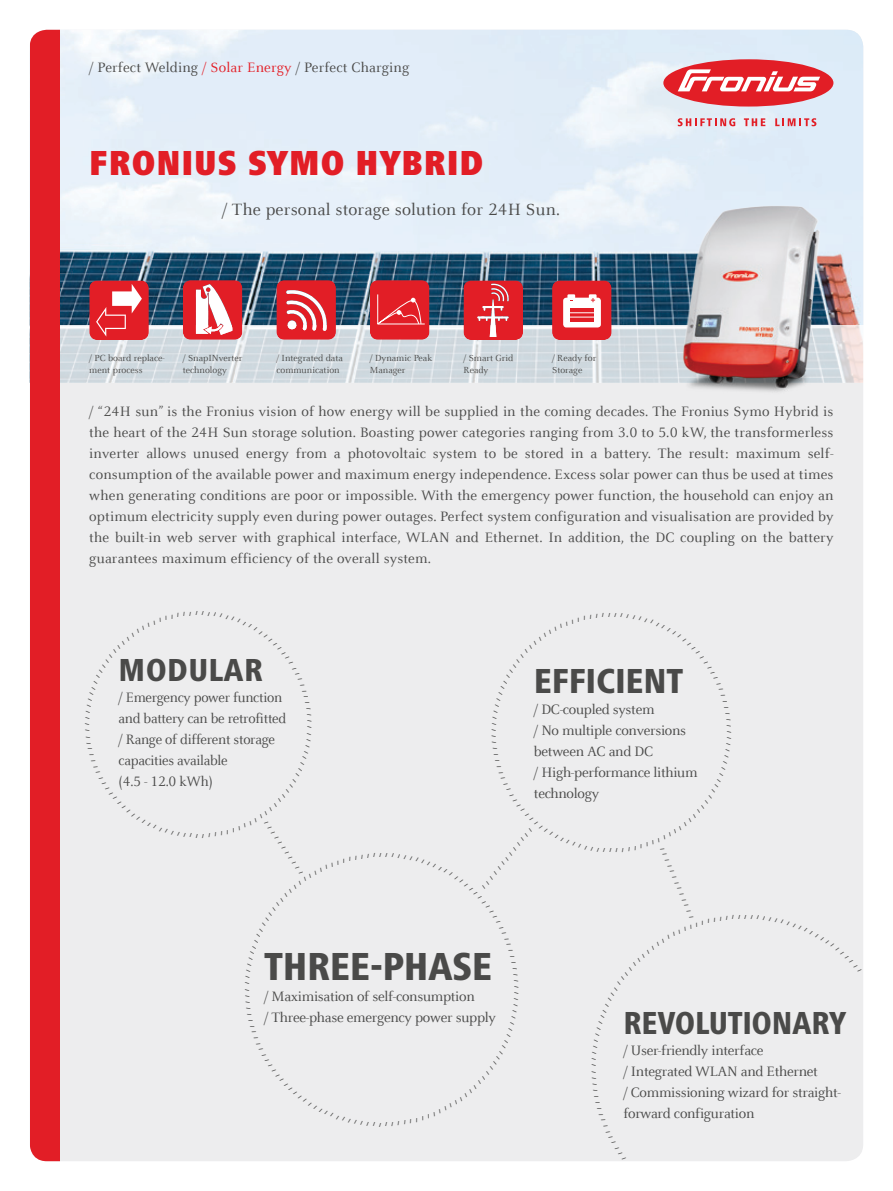
<style>
.page{position:relative;width:893px;height:1191px;background:#fff}
.page>*{position:absolute;margin:0;border:0;box-sizing:border-box;transform-origin:0 0}
.t1{font:800 condensed 40.5px "Frutiger Next LTW1 G";letter-spacing:-.01em;color:#4a4a49}
.t2{font:900 condensed 36px "Frutiger Next LTW1 G";letter-spacing:.02em;color:#e21e26}
.t3{font:800 condensed 36px "Frutiger Next LTW1 G";letter-spacing:-.01em;color:#4a4a49}
.t4{font:800 condensed 33px "Frutiger Next LTW1 G";letter-spacing:-.01em;color:#4a4a49}
.t5{font:800 condensed 33px "Frutiger Next LTW1 G";letter-spacing:.01em;color:#4a4a49}
.t6{font:18px "Celeste Offc Pro";letter-spacing:.01em;color:#4a4a49}
.t7{font:15px/21px "Celeste Offc Pro";letter-spacing:-.02em;color:#4a4a49}
.t8{font:15px "Celeste Offc Pro";letter-spacing:.01em;color:#4a4a49}
.t9{font:9.75px/12px "Celeste Offc Pro";color:#4a4a49}
.t10{font:900 condensed 6px "Frutiger Next LTW1 G";color:#4a4a49}
.s1{color:#e21e26}
</style>
<div class="page">
<div style="left:30px;top:30px;width:833px;height:1131px;background:#ededee;border-radius:17px"></div>
<img style="left:60px;top:30px;width:803px;height:295px">
<svg style="left:60px;top:325px;width:803px;height:58px;fill:#d0d9df"></svg>
<div style="left:663px;top:59px;width:170px;height:48px;background:#e21e26;border-radius:50%"></div>
<svg style="left:678px;top:69px;width:142px;height:22px"></svg>
<svg style="left:678px;top:118px;width:57px;height:8px"></svg>
<svg style="left:744px;top:118px;width:21px;height:8px"></svg>
<svg style="left:775px;top:118px;width:41px;height:8px"></svg>
<svg style="left:370px;top:280px;width:59px;height:60px;background:#e12c34"></svg>
<hr style="left:378px;top:324px;width:47px;height:1px;background:#fff">
<hr style="left:377px;top:294px;width:1px;height:30px;background:#fff">
<svg style="left:276px;top:280px;width:60px;height:60px;background:#df464d"></svg>
<svg style="left:89px;top:280px;width:60px;height:60px;background:#e1434b"></svg>
<svg style="left:183px;top:280px;width:59px;height:60px;background:#e6686e"></svg>
<svg style="left:463px;top:280px;width:60px;height:60px;background:#dd3840"></svg>
<svg style="left:552px;top:280px;width:60px;height:60px;background:#e3575e"></svg>
<div style="left:30px;top:30px;width:30px;height:1131px;background:#e21e26"></div>
<img style="left:668px;top:196px;width:171px;height:196px">
<p class="t8" style="left:89px;top:58px;width:322px">/ Perfect Welding <span class="s1">/ Solar Energy</span> / Perfect Charging</p>
<h2 class="t2" style="left:89px;top:142px;width:396px">FRONIUS SYMO HYBRID</h2>
<p class="t6" style="left:222px;top:198px;width:339px">/ The personal storage solution for 24H Sun.</p>
<p class="t9" style="left:89px;top:352px;width:77px">/ PC board replace&shy;ment process</p>
<p class="t9" style="left:463px;top:352px;width:51px">/ Smart Grid<br>Ready</p>
<p class="t9" style="left:276px;top:352px;width:68px">/ Integrated data communication</p>
<p class="t9" style="left:370px;top:352px;width:64px">/ Dynamic Peak<br>Manager</p>
<p class="t9" style="left:552px;top:352px;width:46px">/ Ready for<br>Storage</p>
<p class="t9" style="left:183px;top:352px;width:61px">/ SnapINverter technology</p>
<p class="t7" style="left:89px;top:400px;width:746px;text-align:justify">/ “24H sun” is the Fronius vision of how energy will be supplied in the coming decades. The Fronius Symo Hybrid is the heart of the 24H Sun storage solution. Boasting power categories ranging from 3.0 to 5.0 kW, the transformerless inverter allows unused energy from a photovoltaic system to be stored in a battery. The result: maximum self&shy;consumption of the available power and maximum energy independence. Excess solar power can thus be used at times when generating conditions are poor or impossible. With the emergency power function, the household can enjoy an optimum electricity supply even during power outages. Perfect system configuration and visualisation are provided by the built-in web server with graphical interface, WLAN and Ethernet. In addition, the DC coupling on the battery guarantees maximum efficiency of the overall system.</p>
<h3 class="t5" style="left:119px;top:651px;width:146px">MODULAR</h3>
<p class="t7" style="left:119px;top:687px;width:169px">/ Emergency power function and battery can be retrofitted / Range of different storage capacities available<br>(4.5 - 12.0 kWh)</p>
<p class="t10" style="left:268px;top:820px;width:64px;rotate:55deg">///////////</p>
<h2 class="t3" style="left:534px;top:660px;width:151px">EFFICIENT</h2>
<p class="t7" style="left:534px;top:698px;width:165px">/ DC-coupled system<br>/ No multiple conversions between AC and DC<br>/ High-performance lithium technology</p>
<p class="t10" style="left:534px;top:831px;width:77px;rotate:129deg">/////////////</p>
<p class="t10" style="left:665px;top:846px;width:77px;rotate:67deg">/////////////</p>
<h1 class="t1" style="left:264px;top:943px;width:230px">THREE-PHASE</h1>
<p class="t7" style="left:264px;top:985px;width:233px">/ Maximisation of self-consumption<br>/ Three-phase emergency power supply</p>
<h3 class="t4" style="left:623px;top:1004px;width:224px">REVOLUTIONARY</h3>
<p class="t7" style="left:623px;top:1039px;width:219px">/ User-friendly interface<br>/ Integrated WLAN and Ethernet<br>/ Commissioning wizard for straight&shy;forward configuration</p>
</div>
